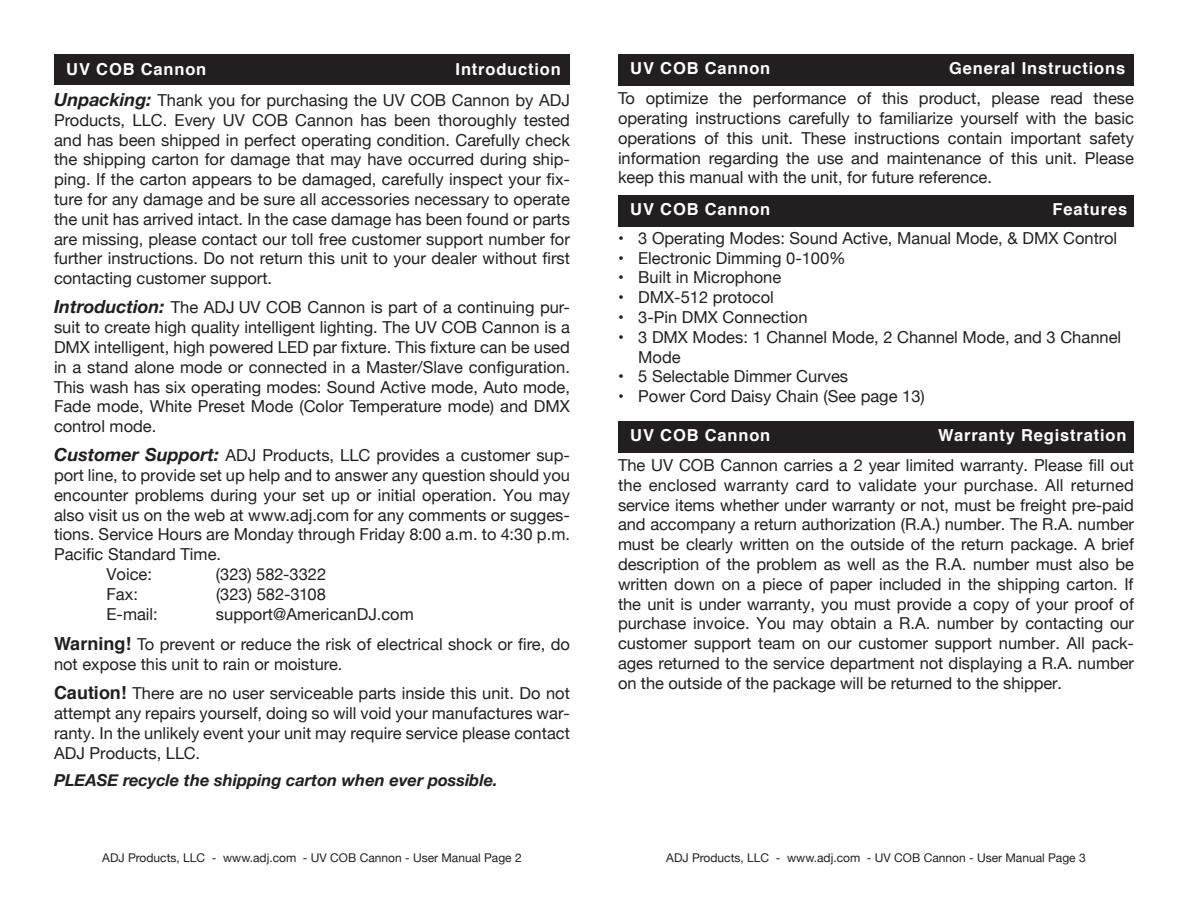
<style>
.page{position:relative;width:1188px;height:918px;background:#fff}
.page>*{position:absolute;margin:0;border:0;box-sizing:border-box;transform-origin:0 0}
.t1{font:16.5px/19.8px "Helvetica Neue";color:#231f20;text-align:justify}
.t2{font:700 16.5px "Helvetica";letter-spacing:.05em;color:#fff}
.t3{font:italic 700 16.5px "Helvetica Neue";color:#231f20}
.t4{font:12px "Helvetica Neue";color:#231f20}
.s1{font-weight:700;font-style:italic;font-size:18px}
.s2{font-family:"Helvetica";font-weight:700;font-size:18px}
</style>
<div class="page">
<div style="left:618px;top:421px;width:516px;height:32px;background:#231f20"></div>
<div style="left:618px;top:195px;width:516px;height:31px;background:#231f20"></div>
<div style="left:618px;top:54px;width:516px;height:32px;background:#231f20"></div>
<div style="left:54px;top:54px;width:515px;height:31px;background:#231f20"></div>
<p class="t2" style="left:66px;top:56px;width:142px">UV COB Cannon</p>
<p class="t2" style="left:456px;top:56px;width:107px">Introduction</p>
<p class="t1" style="left:54px;top:91px;width:518px"><span class="s1">Unpacking:</span> Thank you for purchasing the UV COB Cannon by ADJ Products, LLC. Every UV COB Cannon has been thoroughly tested and has been shipped in perfect operating condition. Carefully check the shipping carton for damage that may have occurred during ship&shy;ping. If the carton appears to be damaged, carefully inspect your fix&shy;ture for any damage and be sure all accessories necessary to operate the unit has arrived intact. In the case damage has been found or parts are missing, please contact our toll free customer support number for further instructions. Do not return this unit to your dealer without first contacting customer support.</p>
<p class="t1" style="left:54px;top:299px;width:518px"><span class="s1">Introduction:</span> The ADJ UV COB Cannon is part of a continuing pur&shy;suit to create high quality intelligent lighting. The UV COB Cannon is a DMX intelligent, high powered LED par fixture. This fixture can be used in a stand alone mode or connected in a Master/Slave configuration.<br>This wash has six operating modes: Sound Active mode, Auto mode, Fade mode, White Preset Mode (Color Temperature mode) and DMX control mode.</p>
<p class="t1" style="left:54px;top:446px;width:518px"><span class="s1">Customer Support:</span> ADJ Products, LLC provides a customer sup&shy;port line, to provide set up help and to answer any question should you encounter problems during your set up or initial operation. You may also visit us on the web at www.adj.com for any comments or sugges&shy;tions. Service Hours are Monday through Friday 8:00 a.m. to 4:30 p.m.<br>Pacific Standard Time.</p>
<p class="t1" style="left:107px;top:565px;width:47px">Voice:</p>
<p class="t1" style="left:216px;top:565px;width:112px">(323) 582-3322</p>
<p class="t1" style="left:107px;top:585px;width:33px">Fax:</p>
<p class="t1" style="left:216px;top:585px;width:111px">(323) 582-3108</p>
<p class="t1" style="left:107px;top:605px;width:53px">E-mail:</p>
<p class="t1" style="left:216px;top:605px;width:199px">support@AmericanDJ.com</p>
<p class="t1" style="left:54px;top:635px;width:517px"><span class="s2">Warning!</span> To prevent or reduce the risk of electrical shock or fire, do not expose this unit to rain or moisture.</p>
<p class="t1" style="left:54px;top:684px;width:517px"><span class="s2">Caution!</span> There are no user serviceable parts inside this unit. Do not attempt any repairs yourself, doing so will void your manufactures war&shy;ranty. In the unlikely event your unit may require service please contact ADJ Products, LLC.</p>
<p class="t3" style="left:54px;top:767px;width:445px">PLEASE recycle the shipping carton when ever possible.</p>
<p class="t2" style="left:630px;top:55px;width:142px">UV COB Cannon</p>
<p class="t2" style="left:949px;top:55px;width:178px">General Instructions</p>
<p class="t1" style="left:618px;top:89px;width:518px">To optimize the performance of this product, please read these operating instructions carefully to familiarize yourself with the basic operations of this unit. These instructions contain important safety information regarding the use and maintenance of this unit. Please keep this manual with the unit, for future reference.</p>
<p class="t2" style="left:630px;top:196px;width:142px">UV COB Cannon</p>
<p class="t2" style="left:1053px;top:196px;width:76px">Features</p>
<p class="t1" style="left:618px;top:229px;width:501px">• 3 Operating Modes: Sound Active, Manual Mode, &amp; DMX Control</p>
<p class="t1" style="left:618px;top:249px;width:229px">• Electronic Dimming 0-100%</p>
<p class="t1" style="left:618px;top:268px;width:165px">• Built in Microphone</p>
<p class="t1" style="left:618px;top:288px;width:157px">• DMX-512 protocol</p>
<p class="t1" style="left:618px;top:308px;width:191px">• 3-Pin DMX Connection</p>
<p class="t1" style="left:638px;top:328px;width:484px;text-indent:-20px">• 3 DMX Modes: 1 Channel Mode, 2 Channel Mode, and 3 Channel<br>Mode</p>
<p class="t1" style="left:618px;top:367px;width:232px">• 5 Selectable Dimmer Curves</p>
<p class="t1" style="left:618px;top:387px;width:308px">• Power Cord Daisy Chain (See page 13)</p>
<p class="t2" style="left:630px;top:422px;width:142px">UV COB Cannon</p>
<p class="t2" style="left:938px;top:422px;width:190px">Warranty Registration</p>
<p class="t1" style="left:618px;top:456px;width:518px">The UV COB Cannon carries a 2 year limited warranty. Please fill out the enclosed warranty card to validate your purchase. All returned service items whether under warranty or not, must be freight pre-paid and accompany a return authorization (R.A.) number. The R.A. number must be clearly written on the outside of the return package. A brief description of the problem as well as the R.A. number must also be written down on a piece of paper included in the shipping carton. If the unit is under warranty, you must provide a copy of your proof of purchase invoice. You may obtain a R.A. number by contacting our customer support team on our customer support number. All pack&shy;ages returned to the service department not displaying a R.A. number on the outside of the package will be returned to the shipper.</p>
<p class="t4" style="left:102px;top:849px;width:421px">ADJ Products, LLC - www.adj.com - UV COB Cannon - User Manual Page 2</p>
<p class="t4" style="left:666px;top:849px;width:421px">ADJ Products, LLC - www.adj.com - UV COB Cannon - User Manual Page 3</p>
</div>
